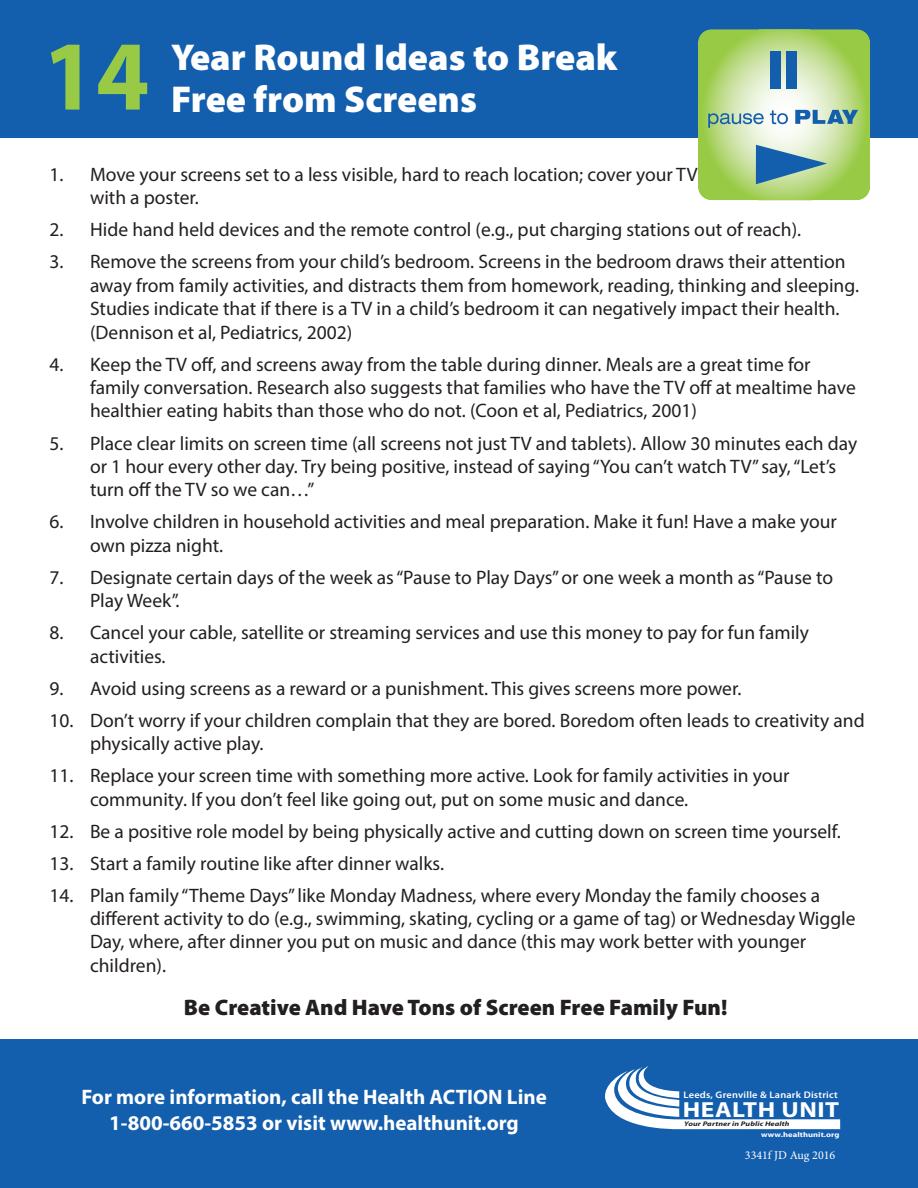
<style>
.page{position:relative;width:918px;height:1188px;background:#fff}
.page>*{position:absolute;margin:0;border:0;box-sizing:border-box;transform-origin:0 0}
.t1{font:700 99.9px "Myriad Pro";color:#98ca45;scale:.96 1}
.t2{font:900 37.5px/42px "Myriad Pro";color:#fff}
.subheading{font:900 22.5px "Myriad Pro";color:#231f20}
.t3{font:700 21.9px "Myriad Pro";letter-spacing:.02em;color:#fff;scale:1.16 1}
.t4{font:700 21px/25.2px "Myriad Pro";color:#fff;text-align:center}
.t5{font:19.5px/23.4px "Myriad Pro";color:#231f20}
.t6{font:12px "Minion Pro";color:#fff}
.t7{font:600 9.6px "Myriad Pro";letter-spacing:.02em;color:#fff;scale:1.08 1}
.t8{font:700 7.2px "Myriad Pro";letter-spacing:.01em;color:#fff;scale:1.19 1}
.t9{font:italic 700 6.75px "Myriad Pro";letter-spacing:.01em;color:#231f20;scale:1.25 1}
</style>
<div class="page">
<div style="left:0;top:0;width:918px;height:138px;background:#135ead"></div>
<svg style="left:698px;top:29px;width:172px;height:171px;background:#aacd8c"></svg>
<div style="left:0;top:1039px;width:918px;height:149px;background:#135ead"></div>
<svg style="left:605px;top:1066px;width:235px;height:63px"></svg>
<p class="t1" style="left:43px;top:11px;width:113px">14</p>
<p class="t2" style="left:171px;top:35px;width:448px">Year Round Ideas to Break<br>Free from Screens</p>
<p class="t5" style="left:90px;top:162px;width:609px;text-indent:-40px">1. Move your screens set to a less visible, hard to reach location; cover your TV with a poster.</p>
<p class="t5" style="left:50px;top:218px;width:753px">2. Hide hand held devices and the remote control (e.g., put charging stations out of reach).</p>
<p class="t5" style="left:90px;top:250px;width:771px;text-indent:-40px">3. Remove the screens from your child’s bedroom. Screens in the bedroom draws their attention away from family activities, and distracts them from homework, reading, thinking and sleeping.<br>Studies indicate that if there is a TV in a child’s bedroom it can negatively impact their health. (Dennison et al, Pediatrics, 2002)</p>
<p class="t5" style="left:90px;top:352px;width:767px;text-indent:-40px">4. Keep the TV off, and screens away from the table during dinner. Meals are a great time for family conversation. Research also suggests that families who have the TV off at mealtime have healthier eating habits than those who do not. (Coon et al, Pediatrics, 2001)</p>
<p class="t5" style="left:90px;top:431px;width:769px;text-indent:-40px">5. Place clear limits on screen time (all screens not just TV and tablets). Allow 30 minutes each day or 1 hour every other day. Try being positive, instead of saying “You can’t watch TV” say, “Let’s turn off the TV so we can…”</p>
<p class="t5" style="left:90px;top:510px;width:748px;text-indent:-40px">6. Involve children in household activities and meal preparation. Make it fun! Have a make your own pizza night.</p>
<p class="t5" style="left:90px;top:565px;width:745px;text-indent:-40px">7. Designate certain days of the week as “Pause to Play Days” or one week a month as “Pause to<br>Play Week”.</p>
<p class="t5" style="left:90px;top:621px;width:721px;text-indent:-40px">8. Cancel your cable, satellite or streaming services and use this money to pay for fun family activities.</p>
<p class="t5" style="left:50px;top:676px;width:693px">9. Avoid using screens as a reward or a punishment. This gives screens more power.</p>
<p class="t5" style="left:90px;top:708px;width:776px;text-indent:-40px">10. Don’t worry if your children complain that they are bored. Boredom often leads to creativity and physically active play.</p>
<p class="t5" style="left:90px;top:764px;width:701px;text-indent:-40px">11. Replace your screen time with something more active. Look for family activities in your community. If you don’t feel like going out, put on some music and dance.</p>
<p class="t5" style="left:50px;top:819px;width:793px">12. Be a positive role model by being physically active and cutting down on screen time yourself.</p>
<p class="t5" style="left:50px;top:851px;width:396px">13. Start a family routine like after dinner walks.</p>
<p class="t5" style="left:90px;top:883px;width:767px;text-indent:-40px">14. Plan family “Theme Days” like Monday Madness, where every Monday the family chooses a different activity to do (e.g., swimming, skating, cycling or a game of tag) or Wednesday Wiggle Day, where, after dinner you put on music and dance (this may work better with younger children).</p>
<p class="subheading" style="left:184px;top:992px;width:545px">Be Creative And Have Tons of Screen Free Family Fun!</p>
<p class="t4" style="left:81px;top:1084px;width:467px">For more information, call the Health ACTION Line<br>1-800-660-5853 or visit www.healthunit.org</p>
<p class="t7" style="left:684px;top:1089px;width:144px">Leeds, Grenville &amp; Lanark District</p>
<p class="t3" style="left:683px;top:1095px;width:136px">HEALTH UNIT</p>
<p class="t9" style="left:684px;top:1120px;width:86px">Your Partner in Public Health</p>
<p class="t8" style="left:761px;top:1130px;width:67px">www.healthunit.org</p>
<p class="t6" style="left:745px;top:1147px;width:92px">3341f JD Aug 2016</p>
</div>
